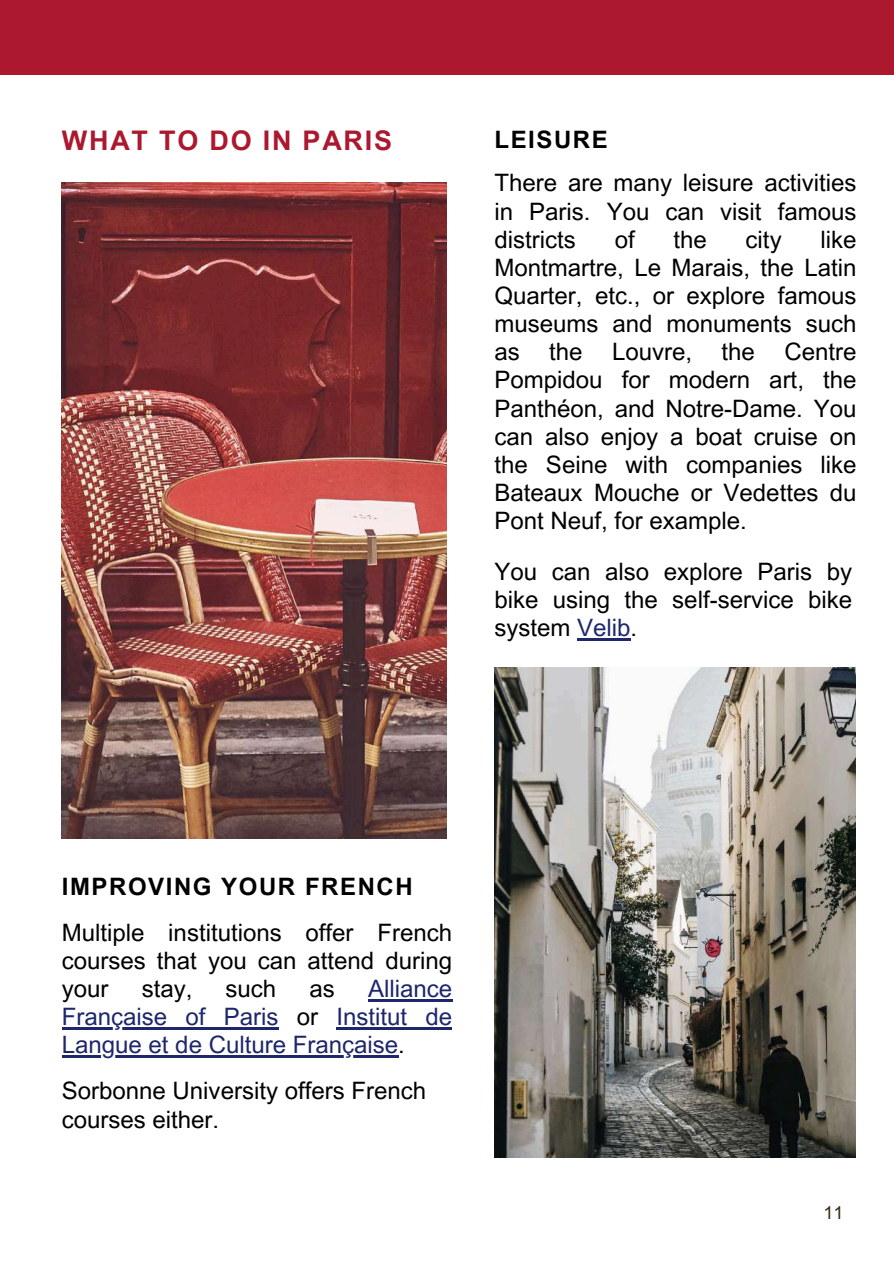
<style>
.page{position:relative;width:894px;height:1264px;background:#fff}
.page>*{position:absolute;margin:0;border:0;box-sizing:border-box;transform-origin:0 0}
.t1{font:700 27px "Arial MT Pro";letter-spacing:.065em;color:#ac182e}
.t2{font:24px/28.2px "Arial MT Pro";color:#000;text-align:justify}
.t3{font:24px/28.2px "Arial MT Pro";color:#1d2769;text-align:justify}
.t4{font:700 24px "Arial MT Pro";letter-spacing:.065em;color:#000}
.t5{font:18px "Arial MT Pro";color:#392b10}
.s1{color:#1d2769}
.s2{color:#000}
</style>
<div class="page">
<img style="left:62px;top:182px;width:384px;height:656px">
<img style="left:494px;top:667px;width:361px;height:489px">
<div style="left:0;top:0;width:893px;height:75px;background:#ac182e"></div>
<hr style="left:368px;top:999px;width:84px;height:2px;background:#1d2769">
<hr style="left:62px;top:1027px;width:216px;height:2px;background:#1d2769">
<hr style="left:336px;top:1027px;width:116px;height:2px;background:#1d2769">
<hr style="left:62px;top:1055px;width:336px;height:2px;background:#1d2769">
<hr style="left:577px;top:638px;width:53px;height:2px;background:#1d2769">
<p class="t1" style="left:62px;top:130px;width:332px">WHAT TO DO IN PARIS</p>
<p class="t4" style="left:494px;top:130px;width:115px">LEISURE</p>
<p class="t2" style="left:494px;top:172px;width:363px">There are many leisure activities in Paris. You can visit famous districts</p>
<p class="t2" style="left:614px;top:228px;width:22px">of</p>
<p class="t2" style="left:673px;top:228px;width:35px">the</p>
<p class="t2" style="left:745px;top:228px;width:37px">city</p>
<p class="t2" style="left:494px;top:228px;width:363px;text-indent:326px">like Montmartre, Le Marais, the Latin Quarter, etc., or explore famous museums and monuments such as the Louvre, the Centre Pompidou for modern art, the Panthéon, and Notre-Dame. You can also enjoy a boat cruise on the Seine with companies like Bateaux Mouche or Vedettes du Pont Neuf, for example.</p>
<p class="t2" style="left:494px;top:560px;width:359px">You can also explore Paris by bike using the self-service bike system <span class="s1">Velib</span>.</p>
<p class="t4" style="left:62px;top:877px;width:352px">IMPROVING YOUR FRENCH</p>
<p class="t2" style="left:62px;top:921px;width:391px">Multiple institutions offer French courses that you can attend during your</p>
<p class="t3" style="left:62px;top:977px;width:391px;text-indent:306px">Alliance Française of Paris <span class="s2">or</span> Institut de Langue et de Culture Française<span class="s2">.</span></p>
<p class="t2" style="left:62px;top:1079px;width:366px">Sorbonne University offers French courses either.</p>
<p class="t2" style="left:142px;top:977px;width:52px">stay,</p>
<p class="t2" style="left:225px;top:977px;width:52px">such</p>
<p class="t2" style="left:309px;top:977px;width:27px">as</p>
<p class="t5" style="left:823px;top:1205px;width:22px">11</p>
</div>
